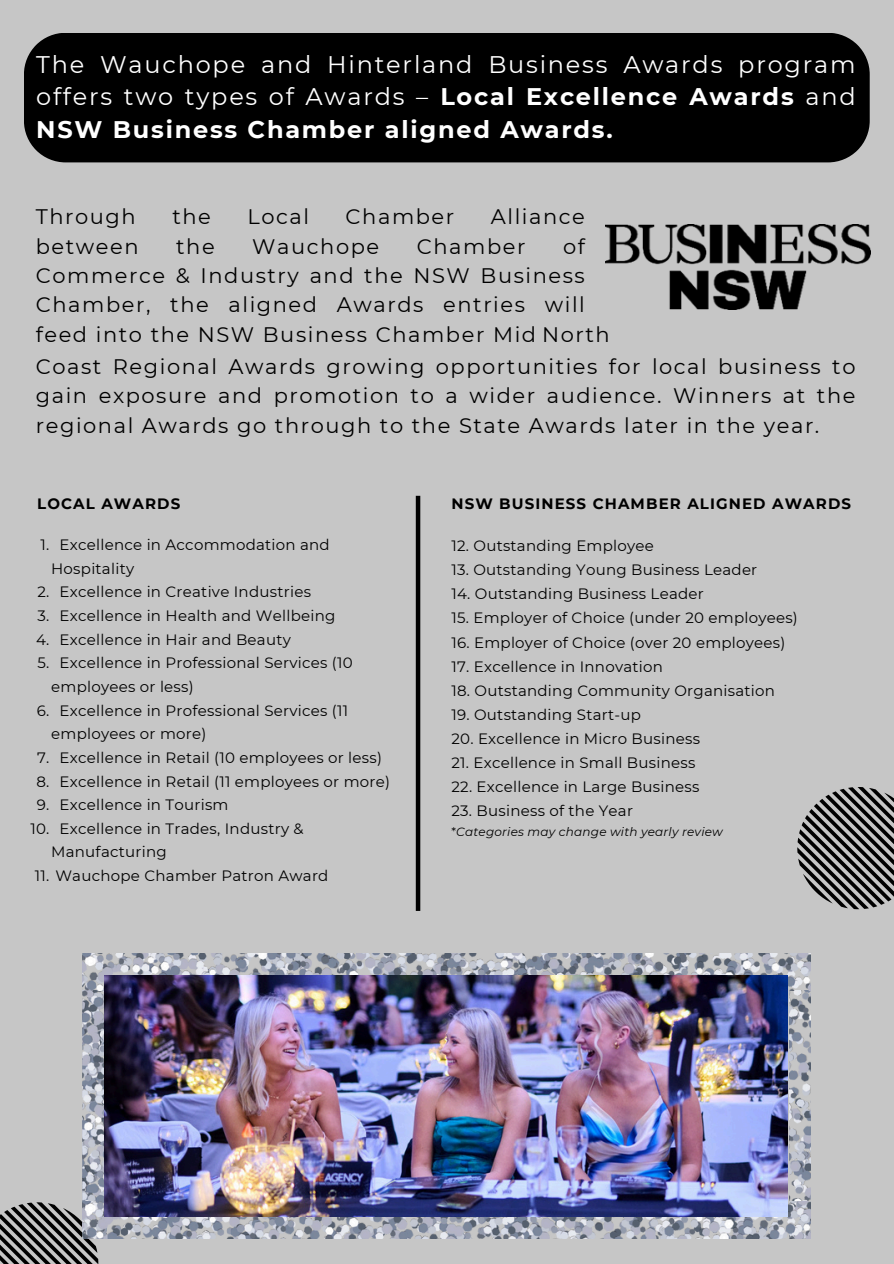
<style>
.page{position:relative;width:894px;height:1264px;background:#fff}
.page>*{position:absolute;margin:0;border:0;box-sizing:border-box;transform-origin:0 0}
.t1{font:24px/32.7px "Montserrat";letter-spacing:.075em;color:#fff;text-align:justify}
.t2{font:21px/29.2px "Montserrat";letter-spacing:.075em;color:#000}
.t3{font:15px/23.7px "Montserrat";letter-spacing:.015em;color:#000}
.t4{font:700 15px "Montserrat";letter-spacing:.075em;color:#000}
.t5{font:italic 12px "Montserrat";letter-spacing:.015em;color:#000}
.s1{font-weight:700}
.s2{font-style:normal}
</style>
<div class="page">
<div style="left:0;top:0;width:893px;height:1263px;background:#c6c6c6"></div>
<div style="left:24px;top:33px;width:845px;height:129px;background:#000"></div>
<img style="left:605px;top:224px;width:264px;height:85px">
<svg style="left:0;top:1202px;width:98px;height:61px"></svg>
<img style="left:83px;top:991px;width:21px;height:210px">
<img style="left:789px;top:991px;width:21px;height:210px">
<img style="left:83px;top:953px;width:727px;height:38px">
<img style="left:83px;top:1201px;width:727px;height:37px">
<div style="left:415px;top:496px;width:5px;height:414px;background:#000"></div>
<svg style="left:797px;top:787px;width:96px;height:122px"></svg>
<img style="left:104px;top:975px;width:683px;height:241px">
<p class="t1" style="left:36px;top:48px;width:820px">The Wauchope and Hinterland Business Awards program offers two types of Awards – <span class="s1">Local Excellence Awards</span> and <span class="s1">NSW Business Chamber aligned Awards.</span></p>
<p class="t2" style="left:36px;top:202px;width:101px">Through</p>
<p class="t2" style="left:172px;top:202px;width:40px">the</p>
<p class="t2" style="left:247px;top:202px;width:63px">Local</p>
<p class="t2" style="left:345px;top:202px;width:110px">Chamber</p>
<p class="t2" style="left:490px;top:202px;width:95px">Alliance</p>
<p class="t2" style="left:36px;top:231px;width:104px">between</p>
<p class="t2" style="left:176px;top:231px;width:40px">the</p>
<p class="t2" style="left:252px;top:231px;width:128px">Wauchope</p>
<p class="t2" style="left:416px;top:231px;width:110px">Chamber</p>
<p class="t2" style="left:36px;top:231px;width:575px;text-indent:527px">of<br>Commerce &amp; Industry and the NSW Business<br>Chamber, the aligned Awards entries will feed into the NSW Business Chamber Mid North</p>
<p class="t2" style="left:36px;top:352px;width:821px;text-align:justify">Coast Regional Awards growing opportunities for local business to gain exposure and promotion to a wider audience. Winners at the regional Awards go through to the State Awards later in the year.</p>
<p class="t4" style="left:37px;top:494px;width:145px">LOCAL AWARDS</p>
<p class="t4" style="left:451px;top:494px;width:401px">NSW BUSINESS CHAMBER ALIGNED AWARDS</p>
<h1 class="t3" style="left:51px;top:533px;width:280px;text-indent:8px">Excellence in Accommodation and<br>Hospitality</h1>
<p class="t3" style="left:41px;top:533px;width:10px">1.</p>
<h2 class="t3" style="left:37px;top:580px;width:275px">2. Excellence in Creative Industries</h2>
<p class="t3" style="left:37px;top:604px;width:299px">3. Excellence in Health and Wellbeing</p>
<h2 class="t3" style="left:36px;top:627px;width:256px">4. Excellence in Hair and Beauty</h2>
<h2 class="t3" style="left:51px;top:651px;width:303px;text-indent:8px">Excellence in Professional Services (10 employees or less)</h2>
<p class="t3" style="left:37px;top:651px;width:13px">5.</p>
<h3 class="t3" style="left:51px;top:698px;width:298px;text-indent:8px">Excellence in Professional Services (11 employees or more)</h3>
<p class="t3" style="left:37px;top:698px;width:14px">6.</p>
<p class="t3" style="left:37px;top:745px;width:346px">7. Excellence in Retail (10 employees or less)</p>
<p class="t3" style="left:36px;top:769px;width:355px">8. Excellence in Retail (11 employees or more)</p>
<p class="t3" style="left:37px;top:793px;width:193px">9. Excellence in Tourism</p>
<p class="t3" style="left:51px;top:816px;width:254px;text-indent:8px">Excellence in Trades, Industry &amp;<br>Manufacturing</p>
<p class="t3" style="left:30px;top:816px;width:21px">10.</p>
<p class="t3" style="left:35px;top:863px;width:295px">11. Wauchope Chamber Patron Award</p>
<p class="t3" style="left:451px;top:534px;width:204px">12. Outstanding Employee</p>
<p class="t3" style="left:451px;top:558px;width:307px">13. Outstanding Young Business Leader</p>
<p class="t3" style="left:451px;top:582px;width:254px">14. Outstanding Business Leader</p>
<p class="t3" style="left:451px;top:606px;width:348px">15. Employer of Choice (under 20 employees)</p>
<p class="t3" style="left:451px;top:630px;width:335px">16. Employer of Choice (over 20 employees)</p>
<p class="t3" style="left:451px;top:654px;width:213px">17. Excellence in Innovation</p>
<p class="t3" style="left:451px;top:678px;width:325px">18. Outstanding Community Organisation</p>
<h3 class="t3" style="left:451px;top:702px;width:191px">19. Outstanding Start-up</h3>
<p class="t3" style="left:451px;top:726px;width:250px">20. Excellence in Micro Business</p>
<p class="t3" style="left:451px;top:750px;width:245px">21. Excellence in Small Business</p>
<p class="t3" style="left:451px;top:774px;width:249px">22. Excellence in Large Business</p>
<p class="t3" style="left:451px;top:798px;width:183px">23. Business of the Year</p>
<p class="t5" style="left:451px;top:824px;width:273px"><span class="s2">*</span>Categories may change with yearly review</p>
</div>
